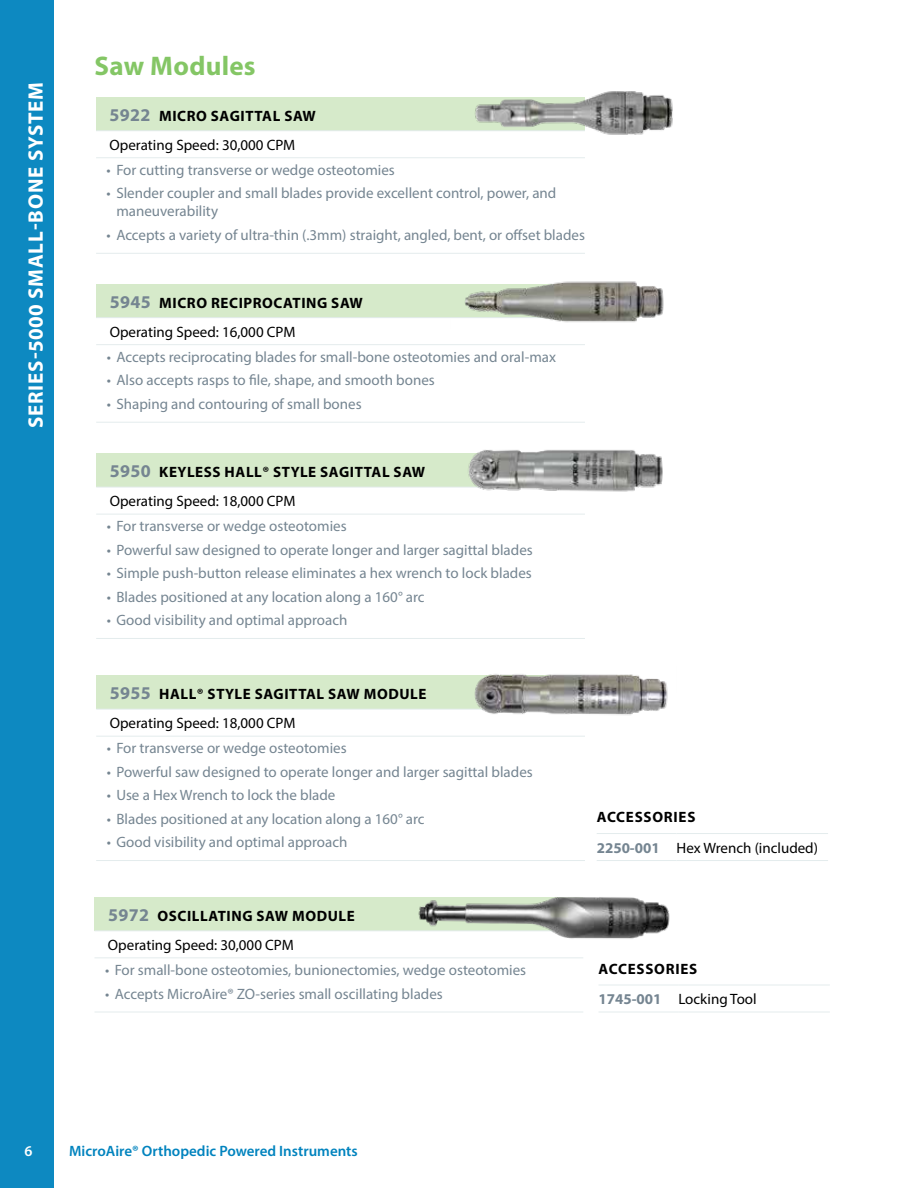
<style>
.page{position:relative;width:918px;height:1188px;background:#fff}
.page>*{position:absolute;margin:0;border:0;box-sizing:border-box;transform-origin:0 0}
.t1{font:700 27px "Myriad Pro";letter-spacing:.01em;color:#84c665}
.t2{font:700 21px "Myriad Pro";letter-spacing:.04em;color:#fff}
.t3{font:15px/18px "Myriad Pro";color:#758591}
.t4{font:15px/29.2px "Myriad Pro";color:#000}
.t5{font:700 15px/29.2px "Myriad Pro";letter-spacing:.04em;color:#000}
.t6{font:600 15px "Myriad Pro";color:#0083be}
.t7{font:600 15px "Myriad Pro";color:#fff}
.s1{font-weight:700;font-size:18px;color:#758591}
.s2{font-weight:700}
.s3{font-size:18px;color:#758591}
.s4{font-weight:400}
.s5{font-weight:700;color:#758591}
.s6{color:#758591}
</style>
<div class="page">
<div style="left:0;top:0;width:54px;height:1188px;background:#0d89c1"></div>
<div style="left:96px;top:97px;width:489px;height:34px;background:#d6eaca"></div>
<hr style="left:96px;top:130px;width:489px;height:1px;background:#e4eced">
<hr style="left:96px;top:157px;width:489px;height:1px;background:#e4eced">
<hr style="left:96px;top:253px;width:489px;height:1px;background:#e4eced">
<img style="left:475px;top:91px;width:198px;height:44px">
<div style="left:96px;top:284px;width:489px;height:34px;background:#d6eaca"></div>
<hr style="left:96px;top:317px;width:489px;height:1px;background:#e4eced">
<hr style="left:96px;top:344px;width:489px;height:1px;background:#e4eced">
<hr style="left:96px;top:422px;width:489px;height:1px;background:#e4eced">
<img style="left:465px;top:281px;width:199px;height:42px">
<div style="left:96px;top:453px;width:489px;height:34px;background:#d6eaca"></div>
<hr style="left:96px;top:487px;width:489px;height:1px;background:#e4eced">
<hr style="left:96px;top:514px;width:489px;height:1px;background:#e4eced">
<hr style="left:96px;top:638px;width:489px;height:1px;background:#e4eced">
<img style="left:459px;top:450px;width:204px;height:42px">
<div style="left:96px;top:675px;width:489px;height:34px;background:#d6eaca"></div>
<hr style="left:96px;top:709px;width:489px;height:1px;background:#e4eced">
<hr style="left:96px;top:736px;width:489px;height:1px;background:#e4eced">
<hr style="left:96px;top:860px;width:489px;height:1px;background:#e4eced">
<hr style="left:597px;top:833px;width:80px;height:1px;background:#e4eced">
<hr style="left:677px;top:833px;width:151px;height:1px;background:#e4eced">
<hr style="left:597px;top:860px;width:80px;height:1px;background:#e4eced">
<hr style="left:677px;top:860px;width:151px;height:1px;background:#e4eced">
<img style="left:462px;top:674px;width:206px;height:41px">
<div style="left:94px;top:897px;width:489px;height:34px;background:#d6eaca"></div>
<hr style="left:94px;top:930px;width:489px;height:1px;background:#e4eced">
<hr style="left:94px;top:957px;width:489px;height:1px;background:#e4eced">
<hr style="left:94px;top:1012px;width:489px;height:1px;background:#e4eced">
<hr style="left:598px;top:985px;width:80px;height:1px;background:#e4eced">
<hr style="left:678px;top:985px;width:152px;height:1px;background:#e4eced">
<hr style="left:598px;top:1012px;width:80px;height:1px;background:#e4eced">
<hr style="left:678px;top:1012px;width:152px;height:1px;background:#e4eced">
<img style="left:412px;top:897px;width:258px;height:42px">
<h2 class="t2" style="left:22px;top:428px;width:348px;rotate:-90deg">SERIES-5000 SMALL-BONE SYSTEM</h2>
<h1 class="t1" style="left:94px;top:48px;width:163px">Saw Modules</h1>
<p class="t4" style="left:110px;top:101px;width:208px"><span class="s1">5922</span> <span class="s2">MICRO SAGITTAL SAW<br></span>Operating Speed: 30,000 CPM</p>
<p class="t3" style="left:107px;top:161px;width:290px">• For cutting transverse or wedge osteotomies</p>
<p class="t3" style="left:116px;top:184px;width:442px;text-indent:-10px">• Slender coupler and small blades provide excellent control, power, and maneuverability</p>
<p class="t3" style="left:107px;top:226px;width:480px">• Accepts a variety of ultra-thin (.3mm) straight, angled, bent, or offset blades</p>
<p class="t4" style="left:110px;top:288px;width:255px"><span class="s1">5945</span> <span class="s2">MICRO RECIPROCATING SAW<br></span>Operating Speed: 16,000 CPM</p>
<p class="t3" style="left:107px;top:348px;width:451px">• Accepts reciprocating blades for small-bone osteotomies and oral-max</p>
<p class="t3" style="left:107px;top:371px;width:330px">• Also accepts rasps to file, shape, and smooth bones</p>
<p class="t3" style="left:107px;top:394px;width:256px">• Shaping and contouring of small bones</p>
<p class="t5" style="left:110px;top:457px;width:317px"><span class="s3">5950</span> KEYLESS HALL® STYLE SAGITTAL SAW<br><span class="s4">Operating Speed: 18,000 CPM</span></p>
<p class="t3" style="left:107px;top:517px;width:241px">• For transverse or wedge osteotomies</p>
<p class="t3" style="left:107px;top:541px;width:428px">• Powerful saw designed to operate longer and larger sagittal blades</p>
<p class="t3" style="left:107px;top:564px;width:427px">• Simple push-button release eliminates a hex wrench to lock blades</p>
<p class="t3" style="left:107px;top:587px;width:319px">• Blades positioned at any location along a 160° arc</p>
<p class="t3" style="left:107px;top:611px;width:242px">• Good visibility and optimal approach</p>
<p class="t5" style="left:110px;top:679px;width:318px"><span class="s3">5955</span> HALL® STYLE SAGITTAL SAW MODULE<br><span class="s4">Operating Speed: 18,000 CPM</span></p>
<p class="t3" style="left:107px;top:739px;width:241px">• For transverse or wedge osteotomies</p>
<p class="t3" style="left:107px;top:763px;width:428px">• Powerful saw designed to operate longer and larger sagittal blades</p>
<p class="t3" style="left:107px;top:786px;width:230px">• Use a Hex Wrench to lock the blade</p>
<p class="t3" style="left:107px;top:809px;width:319px">• Blades positioned at any location along a 160° arc</p>
<p class="t3" style="left:107px;top:833px;width:242px">• Good visibility and optimal approach</p>
<p class="t4" style="left:108px;top:901px;width:248px"><span class="s1">5972</span> <span class="s2">OSCILLATING SAW MODULE<br></span>Operating Speed: 30,000 CPM</p>
<p class="t3" style="left:105px;top:961px;width:423px">• For small-bone osteotomies, bunionectomies, wedge osteotomies</p>
<p class="t3" style="left:105px;top:984px;width:339px">• Accepts MicroAire® ZO-series small oscillating blades</p>
<p class="t4" style="left:597px;top:802px;width:223px;line-height:30.3px"><span class="s2">ACCESSORIES<br></span><span class="s5">2250-001</span> Hex Wrench (included)</p>
<p class="t5" style="left:598px;top:953px;width:160px;line-height:30.3px">ACCESSORIES<br><span class="s6">1745-001</span> <span class="s4">Locking Tool</span></p>
<p class="t7" style="left:24px;top:1141px;width:10px">6</p>
<p class="t6" style="left:69px;top:1141px;width:290px">MicroAire® Orthopedic Powered Instruments</p>
</div>
